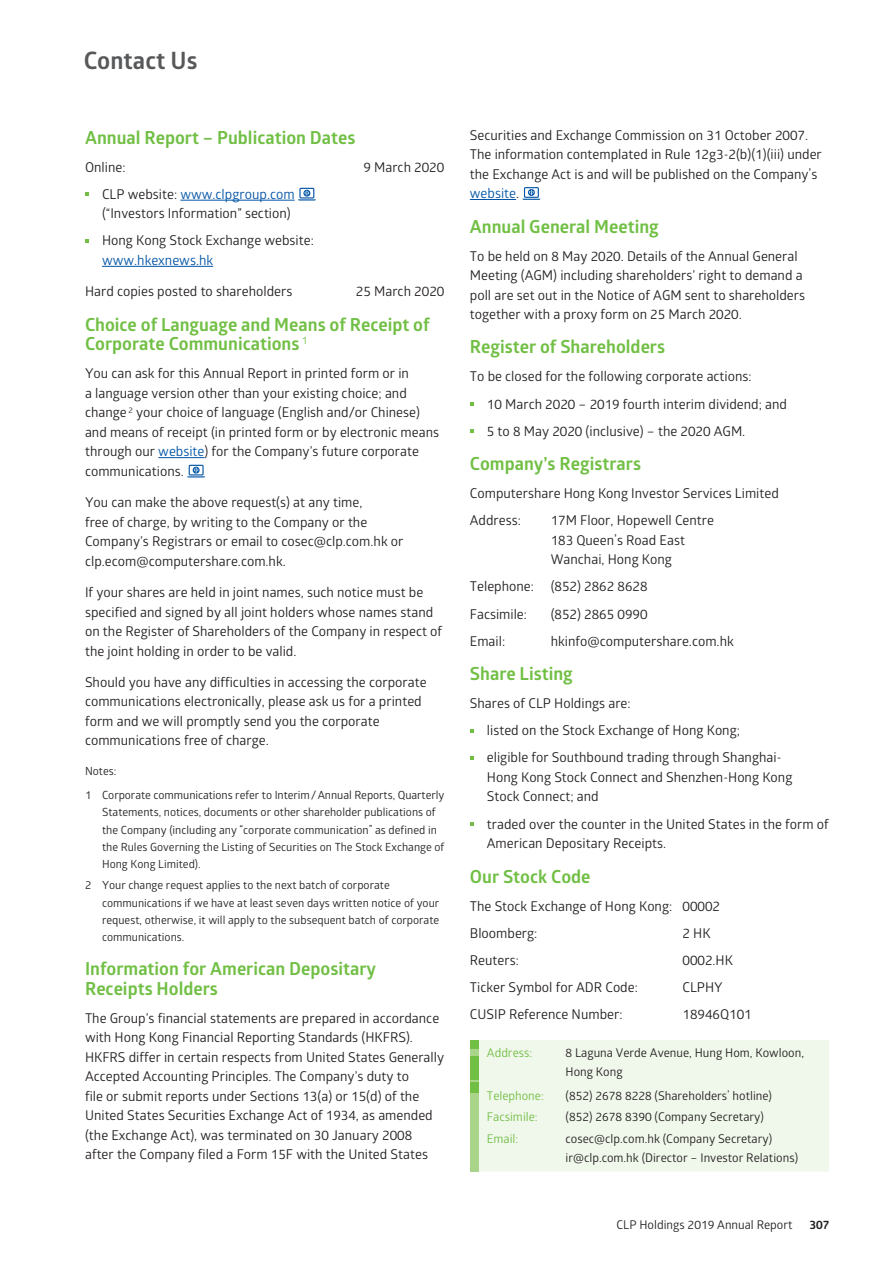
<style>
.page{position:relative;width:893px;height:1263px;background:#fff}
.page>*{position:absolute;margin:0;border:0;box-sizing:border-box;transform-origin:0 0}
.t1{font:700 24px "Glober";color:#57585a}
.t2{font:700 18px/19.5px "Glober";color:#71bf44}
.t3{font:13.5px/19.5px "Glober";color:#231f20}
.t4{font:13.5px "Glober";color:#0154a6}
.t5{font:12px/18.8px "Glober";color:#231f20}
.t6{font:12px "Glober";color:#71bf44}
.t7{font:700 12px "Glober";color:#231f20}
.t8{font:11.25px/17.2px "Glober";color:#231f20}
.s1{color:#0154a6}
</style>
<div class="page">
<hr style="left:180px;top:200px;width:115px;height:1px;background:#0154a6">
<hr style="left:102px;top:266px;width:111px;height:1px;background:#0154a6">
<hr style="left:158px;top:457px;width:47px;height:1px;background:#0154a6">
<svg style="left:298px;top:188px;width:18px;height:13px"></svg>
<svg style="left:85px;top:239px;width:3px;height:4px"></svg>
<svg style="left:187px;top:465px;width:18px;height:12px"></svg>
<hr style="left:470px;top:199px;width:46px;height:1px;background:#0154a6">
<svg style="left:522px;top:187px;width:18px;height:13px"></svg>
<svg style="left:470px;top:756px;width:3px;height:4px"></svg>
<div style="left:478px;top:1040px;width:351px;height:131px;background:#f0f7eb"></div>
<div style="left:470px;top:1040px;width:8px;height:131px;background:#aad489"></div>
<div style="left:470px;top:1040px;width:8px;height:8px;background:#71bf44"></div>
<div style="left:470px;top:1057px;width:8px;height:23px;background:#71bf44"></div>
<div style="left:470px;top:1082px;width:8px;height:11px;background:#71bf44"></div>
<h1 class="t1" style="left:84px;top:43px;width:115px">Contact Us</h1>
<h2 class="t2" style="left:85px;top:127px;width:272px">Annual Report – Publication Dates</h2>
<p class="t3" style="left:85px;top:157px;width:42px">Online:</p>
<p class="t3" style="left:363px;top:157px;width:82px">9 March 2020</p>
<p class="t3" style="left:102px;top:184px;width:194px">CLP website: <span class="s1">www.clpgroup.com </span>(“Investors Information” section)</p>
<p class="t3" style="left:102px;top:230px;width:213px">Hong Kong Stock Exchange website:</p>
<p class="t4" style="left:102px;top:251px;width:113px">www.hkexnews.hk</p>
<p class="t3" style="left:85px;top:281px;width:209px">Hard copies posted to shareholders</p>
<p class="t3" style="left:356px;top:281px;width:90px">25 March 2020</p>
<h2 class="t2" style="left:85px;top:314px;width:346px">Choice of Language and Means of Receipt of<br>Corporate Communications <sup>1</sup></h2>
<p class="t3" style="left:85px;top:363px;width:356px">You can ask for this Annual Report in printed form or in<br>a language version other than your existing choice; and change <sup>2</sup> your choice of language (English and/or Chinese) and means of receipt (in printed form or by electronic means through our <span class="s1">website</span>) for the Company’s future corporate communications.</p>
<p class="t3" style="left:85px;top:492px;width:320px">You can make the above request(s) at any time,<br>free of charge, by writing to the Company or the Company’s Registrars or email to cosec@clp.com.hk or clp.ecom@computershare.com.hk.</p>
<p class="t3" style="left:85px;top:582px;width:359px">If your shares are held in joint names, such notice must be specified and signed by all joint holders whose names stand on the Register of Shareholders of the Company in respect of the joint holding in order to be valid.</p>
<p class="t3" style="left:85px;top:672px;width:343px">Should you have any difficulties in accessing the corporate communications electronically, please ask us for a printed form and we will promptly send you the corporate communications free of charge.</p>
<p class="t8" style="left:85px;top:758px;width:361px;line-height:24.5px">Notes:<br>1 Corporate communications refer to Interim / Annual Reports, Quarterly</p>
<p class="t8" style="left:102px;top:803px;width:344px">Statements, notices, documents or other shareholder publications of the Company (including any “corporate communication” as defined in the Rules Governing the Listing of Securities on The Stock Exchange of Hong Kong Limited).</p>
<p class="t8" style="left:102px;top:876px;width:339px;text-indent:-17px">2 Your change request applies to the next batch of corporate communications if we have at least seven days written notice of your request, otherwise, it will apply to the subsequent batch of corporate communications.</p>
<h2 class="t2" style="left:85px;top:959px;width:293px">Information for American Depositary<br>Receipts Holders</h2>
<p class="t3" style="left:85px;top:1008px;width:361px">The Group’s financial statements are prepared in accordance with Hong Kong Financial Reporting Standards (HKFRS).<br>HKFRS differ in certain respects from United States Generally Accepted Accounting Principles. The Company’s duty to<br>file or submit reports under Sections 13(a) or 15(d) of the United States Securities Exchange Act of 1934, as amended (the Exchange Act), was terminated on 30 January 2008 after the Company filed a Form 15F with the United States</p>
<p class="t3" style="left:470px;top:125px;width:353px">Securities and Exchange Commission on 31 October 2007.<br>The information contemplated in Rule 12g3-2(b)(1)(iii) under the Exchange Act is and will be published on the Company’s <span class="s1">website</span>.</p>
<h2 class="t2" style="left:470px;top:216px;width:190px">Annual General Meeting</h2>
<p class="t3" style="left:470px;top:245px;width:337px">To be held on 8 May 2020. Details of the Annual General Meeting (AGM) including shareholders’ right to demand a poll are set out in the Notice of AGM sent to shareholders together with a proxy form on 25 March 2020.</p>
<h2 class="t2" style="left:470px;top:337px;width:197px">Register of Shareholders</h2>
<p class="t3" style="left:487px;top:362px;width:302px;line-height:27.2px;text-indent:-17px">To be closed for the following corporate actions:<br>10 March 2020 – 2019 fourth interim dividend; and<br>5 to 8 May 2020 (inclusive) – the 2020 AGM.</p>
<h2 class="t2" style="left:470px;top:454px;width:173px">Company’s Registrars</h2>
<p class="t3" style="left:470px;top:479px;width:310px;line-height:27.2px">Computershare Hong Kong Investor Services Limited<br>Address:</p>
<p class="t3" style="left:551px;top:510px;width:165px">17M Floor, Hopewell Centre<br>183 Queen’s Road East<br>Wanchai, Hong Kong</p>
<p class="t3" style="left:470px;top:572px;width:179px;line-height:27.2px">Telephone: (852) 2862 8628<br>Facsimile:</p>
<p class="t3" style="left:551px;top:603px;width:98px">(852) 2865 0990</p>
<p class="t3" style="left:470px;top:631px;width:37px">Email:</p>
<p class="t3" style="left:551px;top:631px;width:185px">hkinfo@computershare.com.hk</p>
<h2 class="t2" style="left:470px;top:664px;width:105px">Share Listing</h2>
<p class="t3" style="left:487px;top:689px;width:296px;line-height:27.2px;text-indent:-17px">Shares of CLP Holdings are:<br>listed on the Stock Exchange of Hong Kong; eligible for Southbound trading through Shanghai-</p>
<p class="t3" style="left:487px;top:767px;width:307px">Hong Kong Stock Connect and Shenzhen-Hong Kong<br>Stock Connect; and</p>
<p class="t3" style="left:487px;top:813px;width:344px">traded over the counter in the United States in the form of<br>American Depositary Receipts.</p>
<h2 class="t2" style="left:470px;top:866px;width:122px">Our Stock Code</h2>
<p class="t3" style="left:470px;top:891px;width:252px;line-height:27.2px">The Stock Exchange of Hong Kong: 00002<br>Bloomberg:</p>
<p class="t3" style="left:682px;top:922px;width:30px">2 HK</p>
<p class="t3" style="left:470px;top:950px;width:50px">Reuters:</p>
<p class="t3" style="left:682px;top:950px;width:52px">0002.HK</p>
<p class="t3" style="left:470px;top:977px;width:169px">Ticker Symbol for ADR Code:</p>
<p class="t3" style="left:682px;top:977px;width:42px">CLPHY</p>
<p class="t3" style="left:470px;top:1004px;width:154px">CUSIP Reference Number:</p>
<p class="t3" style="left:682px;top:1004px;width:71px">18946Q101</p>
<p class="t6" style="left:487px;top:1044px;width:47px">Address:</p>
<p class="t5" style="left:566px;top:1043px;width:240px">8 Laguna Verde Avenue, Hung Hom, Kowloon,<br>Hong Kong</p>
<p class="t6" style="left:487px;top:1087px;width:58px">Telephone:</p>
<p class="t5" style="left:566px;top:1085px;width:208px">(852) 2678 8228 (Shareholders’ hotline)</p>
<p class="t6" style="left:487px;top:1109px;width:52px">Facsimile:</p>
<p class="t5" style="left:566px;top:1107px;width:200px">(852) 2678 8390 (Company Secretary)</p>
<p class="t6" style="left:487px;top:1130px;width:33px">Email:</p>
<p class="t5" style="left:566px;top:1129px;width:234px">cosec@clp.com.hk (Company Secretary) ir@clp.com.hk (Director – Investor Relations)</p>
<p class="t5" style="left:617px;top:1215px;width:177px">CLP Holdings 2019 Annual Report</p>
<p class="t7" style="left:809px;top:1217px;width:22px">307</p>
</div>
